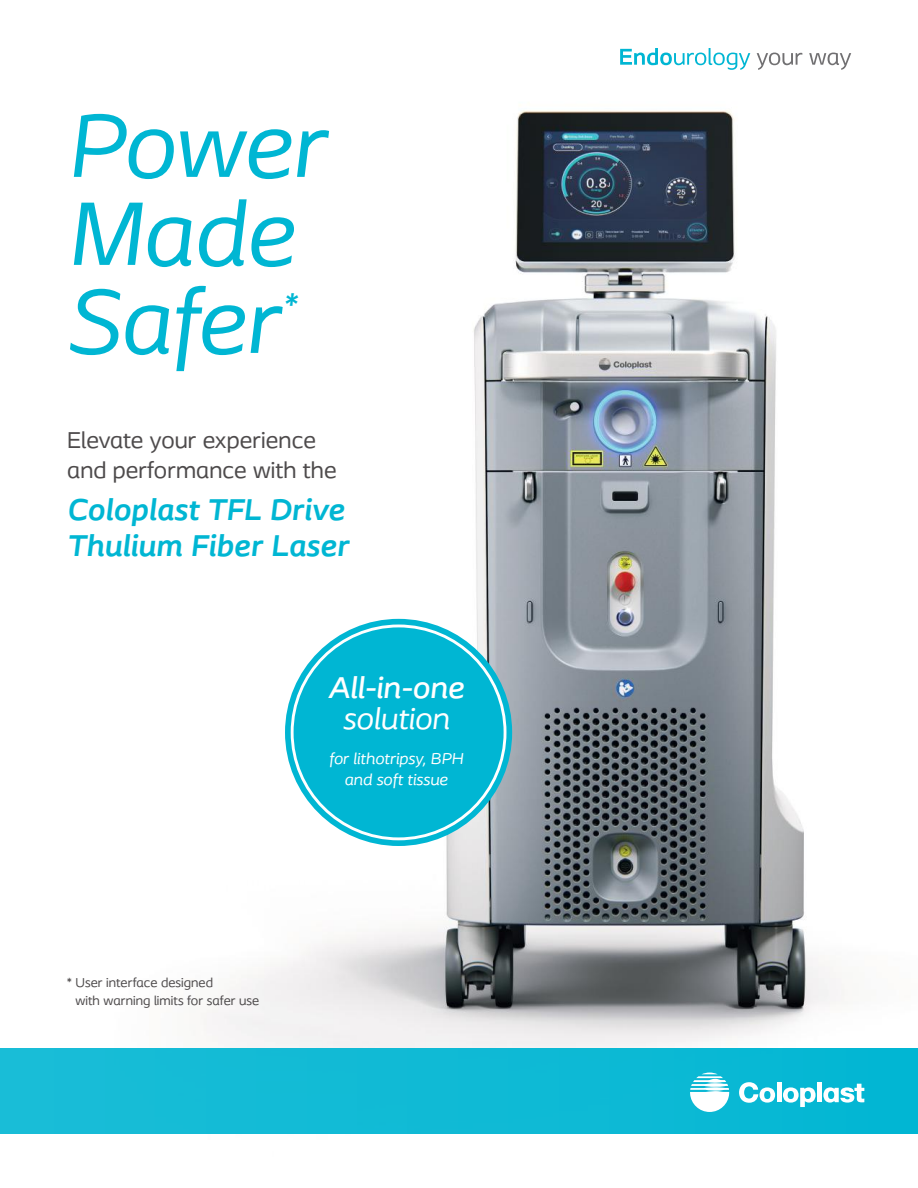
<style>
.page{position:relative;width:918px;height:1188px;background:#fff}
.page>*{position:absolute;margin:0;border:0;box-sizing:border-box;transform-origin:0 0}
.t1{font:italic 94.35px/88.1px "Coloplast";color:#00b6d3}
.t2{font:italic 39.45px "Coloplast";color:#00b6d3}
.t3{font:italic 700 31.5px/36px "Coloplast";letter-spacing:.005em;color:#00b6d3}
.t4{font:italic 500 31.5px "Coloplast";color:#fff}
.t5{font:italic 31.5px "Coloplast";color:#fff}
.t6{font:24px/30px "Coloplast";letter-spacing:.005em;color:#4e4b4c}
.t7{font:italic 16.5px/21px "Coloplast";letter-spacing:.005em;color:#fff;text-align:center}
.t8{font:13.5px/18px "Coloplast";letter-spacing:.005em;color:#4e4b4c}
</style>
<div class="page">
<img style="left:0;top:52px;width:918px;height:1082px">
<svg style="left:620px;top:48px;width:130px;height:22px"></svg>
<svg style="left:757px;top:53px;width:45px;height:17px"></svg>
<svg style="left:809px;top:53px;width:42px;height:17px"></svg>
<svg style="left:285px;top:619px;width:227px;height:227px;background:#33c4db"></svg>
<div style="left:292px;top:626px;width:213px;height:213px;background:#00b6d3;border-radius:50%"></div>
<div style="left:0;top:1048px;width:918px;height:85px;background:linear-gradient(to right,#1abdd7,#04b7d3)"></div>
<svg style="left:690px;top:1073px;width:39px;height:39px"></svg>
<svg style="left:739px;top:1082px;width:36px;height:21px"></svg>
<hr style="left:777px;top:1083px;width:4px;height:19px;background:#fff">
<div style="left:817px;top:1083px;width:5px;height:19px;background:#fff"></div>
<svg style="left:783px;top:1087px;width:33px;height:20px"></svg>
<svg style="left:823px;top:1084px;width:41px;height:19px"></svg>
<h1 class="t1" style="left:67px;top:101px;width:260px">Power<br>Made<br>Safer</h1>
<h2 class="t2" style="left:283px;top:284px;width:15px">*</h2>
<h3 class="t6" style="left:67px;top:425px;width:271px">Elevate your experience and performance with the</h3>
<h3 class="t3" style="left:67px;top:491px;width:283px">Coloplast TFL Drive<br>Thulium Fiber Laser</h3>
<h3 class="t4" style="left:328px;top:669px;width:137px">All-in-one</h3>
<h3 class="t5" style="left:343px;top:700px;width:108px">solution</h3>
<p class="t7" style="left:329px;top:748px;width:136px">for lithotripsy, BPH and soft tissue</p>
<p class="t8" style="left:75px;top:973px;width:185px;text-indent:-8px">* User interface designed<br>with warning limits for safer use</p>
</div>
